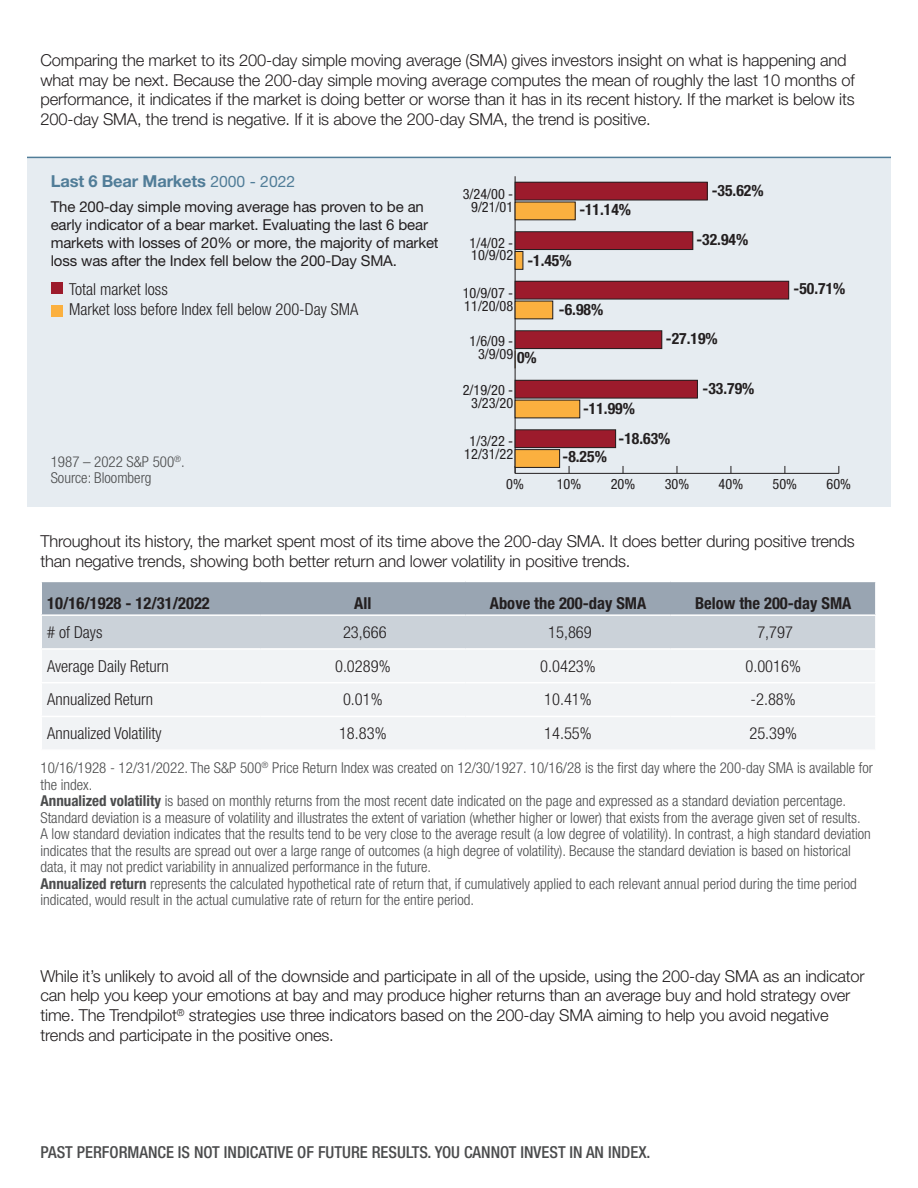
<style>
.page{position:relative;width:918px;height:1188px;background:#fff}
.page>*{position:absolute;margin:0;border:0;box-sizing:border-box;transform-origin:0 0}
.t1{font:300 16.5px/19.8px "Helvetica Neue LT Std";letter-spacing:-.01em;color:#231f20}
.t2{font:300 condensed 16.5px/19.8px "Helvetica Neue LT Std";color:#231f20}
.t3{font:500 condensed 16.5px "Helvetica Neue LT Std";color:#4b4c4d}
.t4{font:700 condensed 16.5px "Helvetica Neue LT Std";color:#231f20}
.t5{font:700 16.5px "Helvetica Neue LT Std";letter-spacing:-.01em;color:#517d98}
.t6{font:700 condensed 15.75px "Helvetica Neue LT Std";color:#231f20}
.t7{font:300 condensed 15px/16.5px "Helvetica Neue LT Std";color:#4b4c4d}
.t8{font:15px/18px "Helvetica Neue LT Std";letter-spacing:-.01em;color:#231f20}
.t9{font:condensed 14.25px/12.9px "Helvetica Neue LT Std";color:#231f20;text-align:center}
.s1{font-weight:400;font-size:15.75px}
.s2{font-weight:700}
</style>
<div class="page">
<div style="left:27px;top:157px;width:864px;height:350px;background:#e6ecf1"></div>
<hr style="left:27px;top:157px;width:864px;height:1px;background:#517d98">
<div style="left:51px;top:282px;width:12px;height:12px;background:#9c1b2c"></div>
<div style="left:51px;top:305px;width:12px;height:12px;background:#fbb03f"></div>
<svg style="left:42px;top:582px;width:833px;height:66px;background:#b2bbc5"></svg>
<div style="left:42px;top:650px;width:833px;height:99px;background:#f1f3f5"></div>
<hr style="left:40px;top:614px;width:220px;height:2px;background:#fff">
<hr style="left:260px;top:614px;width:205px;height:2px;background:#fff">
<hr style="left:465px;top:614px;width:206px;height:2px;background:#fff">
<hr style="left:671px;top:614px;width:206px;height:2px;background:#fff">
<hr style="left:40px;top:682px;width:220px;height:1px;background:#fff">
<hr style="left:260px;top:682px;width:205px;height:1px;background:#fff">
<hr style="left:465px;top:682px;width:206px;height:1px;background:#fff">
<hr style="left:671px;top:682px;width:206px;height:1px;background:#fff">
<hr style="left:40px;top:716px;width:220px;height:1px;background:#fff">
<hr style="left:260px;top:716px;width:205px;height:1px;background:#fff">
<hr style="left:465px;top:716px;width:206px;height:1px;background:#fff">
<hr style="left:671px;top:716px;width:206px;height:1px;background:#fff">
<hr style="left:515px;top:473px;width:324px;height:1px;background:#231f20">
<hr style="left:515px;top:176px;width:1px;height:297px;background:#231f20">
<div style="left:515px;top:202px;width:60px;height:18px;background:#fbb03f"></div>
<div style="left:515px;top:252px;width:8px;height:17px;background:#fbb03f"></div>
<div style="left:515px;top:251px;width:8px;height:19px;border:1px solid #231f20"></div>
<div style="left:515px;top:301px;width:38px;height:18px;background:#fbb03f"></div>
<svg style="left:515px;top:351px;width:1px;height:17px"></svg>
<div style="left:515px;top:400px;width:65px;height:18px;background:#fbb03f"></div>
<div style="left:515px;top:450px;width:45px;height:17px;background:#fbb03f"></div>
<div style="left:515px;top:449px;width:45px;height:19px;border:1px solid #231f20"></div>
<div style="left:515px;top:182px;width:192px;height:18px;background:#9c1b2c"></div>
<div style="left:515px;top:182px;width:192px;height:18px;border:1px solid #231f20"></div>
<div style="left:515px;top:232px;width:178px;height:18px;background:#9c1b2c"></div>
<div style="left:515px;top:232px;width:178px;height:18px;border:1px solid #231f20"></div>
<div style="left:515px;top:281px;width:274px;height:18px;background:#9c1b2c"></div>
<div style="left:515px;top:281px;width:274px;height:18px;border:1px solid #231f20"></div>
<div style="left:515px;top:331px;width:147px;height:18px;background:#9c1b2c"></div>
<div style="left:515px;top:331px;width:147px;height:18px;border:1px solid #231f20"></div>
<div style="left:515px;top:380px;width:182px;height:18px;background:#9c1b2c"></div>
<div style="left:515px;top:380px;width:183px;height:18px;border:1px solid #231f20"></div>
<div style="left:515px;top:430px;width:101px;height:18px;background:#9c1b2c"></div>
<div style="left:515px;top:430px;width:101px;height:18px;border:1px solid #231f20"></div>
<p class="t1" style="left:40px;top:50px;width:816px">Comparing the market to its 200-day simple moving average (SMA) gives investors insight on what is happening and what may be next. Because the 200-day simple moving average computes the mean of roughly the last 10 months of performance, it indicates if the market is doing better or worse than it has in its recent history. If the market is below its 200-day SMA, the trend is negative. If it is above the 200-day SMA, the trend is positive.</p>
<p class="t5" style="left:51px;top:170px;width:246px">Last 6 Bear Markets <span class="s1">2000 - 2022</span></p>
<p class="t8" style="left:51px;top:198px;width:389px">The 200-day simple moving average has proven to be an early indicator of a bear market. Evaluating the last 6 bear markets with losses of 20% or more, the majority of market loss was after the Index fell below the 200-Day SMA.</p>
<p class="t2" style="left:69px;top:279px;width:291px">Total market loss<br>Market loss before Index fell below 200-Day SMA</p>
<p class="t7" style="left:51px;top:453px;width:136px">1987 – 2022 S&amp;P 500<sup>®</sup>.<br>Source: Bloomberg</p>
<p class="t6" style="left:712px;top:181px;width:53px">-35.62%</p>
<p class="t6" style="left:696px;top:230px;width:53px">-32.94%</p>
<p class="t9" style="left:463px;top:187px;width:52px">3/24/00 -<br>9/21/01</p>
<p class="t9" style="left:470px;top:236px;width:45px;text-align:left">1/4/02 -<br>10/9/02</p>
<p class="t9" style="left:463px;top:286px;width:52px;text-align:left">10/9/07 -<br>11/20/08</p>
<p class="t9" style="left:470px;top:334px;width:45px">1/6/09 -<br>3/9/09</p>
<p class="t6" style="left:579px;top:200px;width:53px">-11.14%</p>
<p class="t6" style="left:527px;top:251px;width:46px">-1.45%</p>
<p class="t6" style="left:559px;top:300px;width:46px">-6.98%</p>
<p class="t6" style="left:517px;top:348px;width:21px">0%</p>
<p class="t6" style="left:583px;top:399px;width:53px">-11.99%</p>
<p class="t6" style="left:563px;top:447px;width:46px">-8.25%</p>
<p class="t6" style="left:666px;top:329px;width:53px">-27.19%</p>
<p class="t6" style="left:703px;top:379px;width:53px">-33.79%</p>
<p class="t6" style="left:619px;top:429px;width:53px">-18.63%</p>
<p class="t9" style="left:463px;top:384px;width:52px">2/19/20 -<br>3/23/20</p>
<p class="t9" style="left:464px;top:435px;width:50px">1/3/22 -<br>12/31/22</p>
<p class="t6" style="left:794px;top:279px;width:53px">-50.71%</p>
<p class="t9" style="left:506px;top:478px;width:19px">0%</p>
<p class="t9" style="left:557px;top:478px;width:26px">10%</p>
<p class="t9" style="left:611px;top:478px;width:26px">20%</p>
<p class="t9" style="left:665px;top:478px;width:26px">30%</p>
<p class="t9" style="left:719px;top:478px;width:26px">40%</p>
<p class="t9" style="left:773px;top:478px;width:26px">50%</p>
<p class="t9" style="left:827px;top:478px;width:26px">60%</p>
<p class="t1" style="left:40px;top:531px;width:816px">Throughout its history, the market spent most of its time above the 200-day SMA. It does better during positive trends than negative trends, showing both better return and lower volatility in positive trends.</p>
<p class="t4" style="left:47px;top:593px;width:164px">10/16/1928 - 12/31/2022</p>
<p class="t4" style="left:354px;top:593px;width:19px">All</p>
<p class="t4" style="left:490px;top:593px;width:158px">Above the 200-day SMA</p>
<p class="t4" style="left:695px;top:593px;width:158px">Below the 200-day SMA</p>
<p class="t2" style="left:47px;top:622px;width:57px"># of Days</p>
<p class="t2" style="left:343px;top:622px;width:45px">23,666</p>
<p class="t2" style="left:548px;top:622px;width:45px">15,869</p>
<p class="t2" style="left:757px;top:622px;width:37px">7,797</p>
<p class="t2" style="left:47px;top:656px;width:123px">Average Daily Return</p>
<p class="t2" style="left:335px;top:656px;width:57px">0.0289%</p>
<p class="t2" style="left:540px;top:656px;width:57px">0.0423%</p>
<p class="t2" style="left:745px;top:656px;width:57px">0.0016%</p>
<p class="t2" style="left:47px;top:690px;width:107px">Annualized Return</p>
<p class="t2" style="left:343px;top:690px;width:41px">0.01%</p>
<p class="t2" style="left:544px;top:690px;width:49px">10.41%</p>
<p class="t2" style="left:751px;top:690px;width:47px">-2.88%</p>
<p class="t2" style="left:47px;top:723px;width:116px">Annualized Volatility</p>
<p class="t2" style="left:339px;top:723px;width:49px">18.83%</p>
<p class="t2" style="left:544px;top:723px;width:49px">14.55%</p>
<p class="t2" style="left:749px;top:723px;width:49px">25.39%</p>
<p class="t7" style="left:40px;top:760px;width:834px">10/16/1928 - 12/31/2022. The S&amp;P 500<sup>®</sup> Price Return Index was created on 12/30/1927. 10/16/28 is the first day where the 200-day SMA is available for the index.<br><span class="s2">Annualized volatility</span> is based on monthly returns from the most recent date indicated on the page and expressed as a standard deviation percentage.<br>Standard deviation is a measure of volatility and illustrates the extent of variation (whether higher or lower) that exists from the average given set of results.<br>A low standard deviation indicates that the results tend to be very close to the average result (a low degree of volatility). In contrast, a high standard deviation indicates that the results are spread out over a large range of outcomes (a high degree of volatility). Because the standard deviation is based on historical data, it may not predict variability in annualized performance in the future.<br><span class="s2">Annualized return</span> represents the calculated hypothetical rate of return that, if cumulatively applied to each relevant annual period during the time period indicated, would result in the actual cumulative rate of return for the entire period.</p>
<p class="t1" style="left:40px;top:965px;width:826px">While it’s unlikely to avoid all of the downside and participate in all of the upside, using the 200-day SMA as an indicator can help you keep your emotions at bay and may produce higher returns than an average buy and hold strategy over time. The Trendpilot<sup>®</sup> strategies use three indicators based on the 200-day SMA aiming to help you avoid negative trends and participate in the positive ones.</p>
<p class="t3" style="left:40px;top:1142px;width:612px">PAST PERFORMANCE IS NOT INDICATIVE OF FUTURE RESULTS. YOU CANNOT INVEST IN AN INDEX.</p>
</div>
